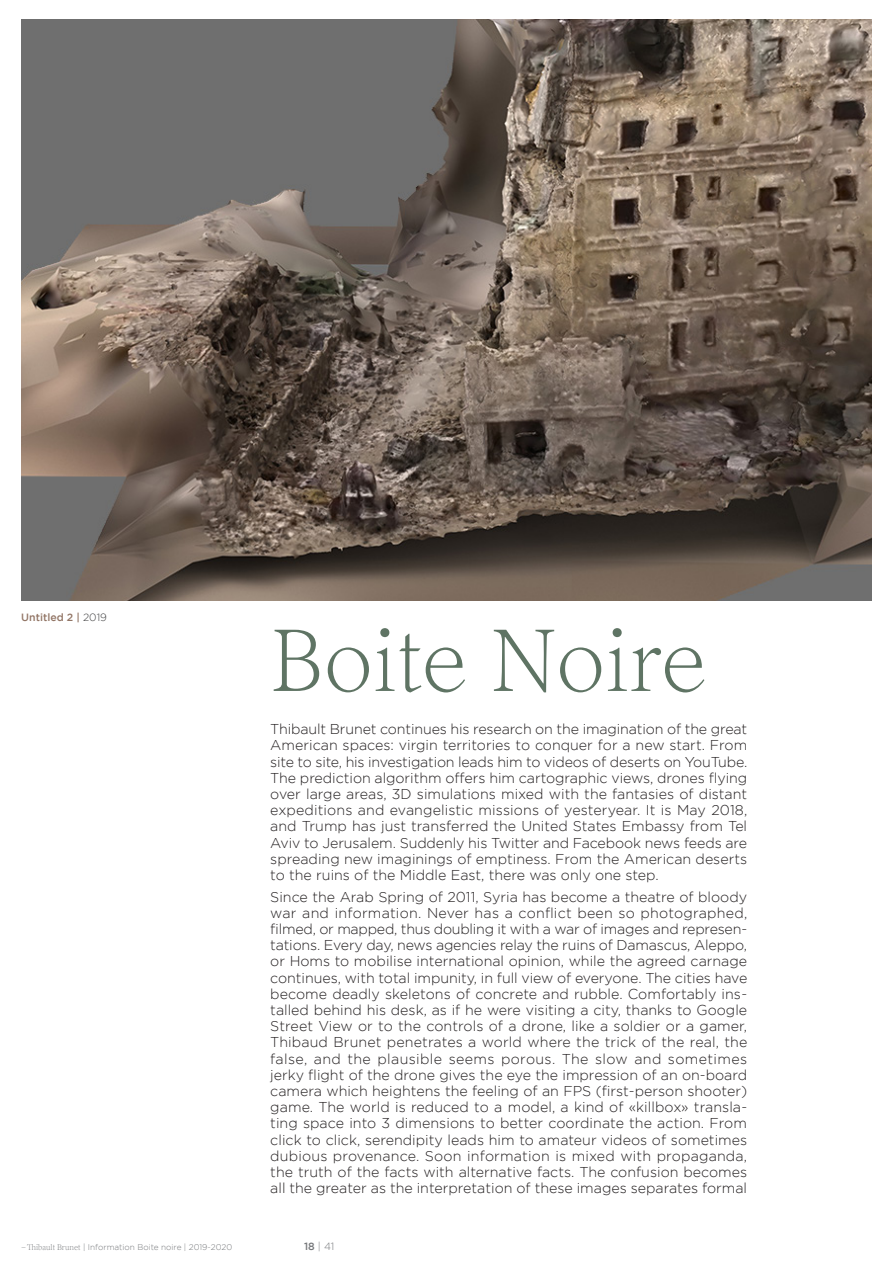
<style>
.page{position:relative;width:893px;height:1263px;background:#fff}
.page>*{position:absolute;margin:0;border:0;box-sizing:border-box;transform-origin:0 0}
.TITRE_A{font:300 90px "Inferi";color:#5f7464}
.P_txt_courant{font:300 14.25px/16.2px "Gotham";color:#231f20;text-align:justify}
.Légende_img{font:500 10.5px "Gotham";color:#927565}
.Folio{font:300 10.5px "Gotham";color:#76787b}
.Folio-2{font:300 8.25px "Gotham";color:#76787b}
.s1{font-weight:300;color:#3e3e3f}
.s2{font-family:"Inferi"}
.s3{font-weight:500}
</style>
<div class="page">
<img style="left:21px;top:20px;width:851px;height:581px">
<p class="Légende_img" style="left:21px;top:611px;width:87px">Untitled 2 | <span class="s1">2019</span></p>
<p class="TITRE_A" style="left:270px;top:607px;width:438px">Boite Noire</p>
<p class="P_txt_courant" style="left:270px;top:721px;width:478px">Thibault Brunet continues his research on the imagination of the great American spaces: virgin territories to conquer for a new start. From site to site, his investigation leads him to videos of deserts on YouTube.<br>The prediction algorithm offers him cartographic views, drones flying over large areas, 3D simulations mixed with the fantasies of distant expeditions and evangelistic missions of yesteryear. It is May 2018, and Trump has just transferred the United States Embassy from Tel Aviv to Jerusalem. Suddenly his Twitter and Facebook news feeds are spreading new imaginings of emptiness. From the American deserts to the ruins of the Middle East, there was only one step.</p>
<p class="P_txt_courant" style="left:270px;top:888px;width:479px">Since the Arab Spring of 2011, Syria has become a theatre of bloody war and information. Never has a conflict been so photographed, filmed, or mapped, thus doubling it with a war of images and represen&shy;tations. Every day, news agencies relay the ruins of Damascus, Aleppo, or Homs to mobilise international opinion, while the agreed carnage continues, with total impunity, in full view of everyone. The cities have become deadly skeletons of concrete and rubble. Comfortably ins&shy;talled behind his desk, as if he were visiting a city, thanks to Google Street View or to the controls of a drone, like a soldier or a gamer, Thibaud Brunet penetrates a world where the trick of the real, the false, and the plausible seems porous. The slow and sometimes jerky flight of the drone gives the eye the impression of an on-board camera which heightens the feeling of an FPS (first-person shooter) game. The world is reduced to a model, a kind of «killbox» transla&shy;ting space into 3 dimensions to better coordinate the action. From click to click, serendipity leads him to amateur videos of sometimes dubious provenance. Soon information is mixed with propaganda, the truth of the facts with alternative facts. The confusion becomes all the greater as the interpretation of these images separates formal</p>
<p class="Folio-2" style="left:21px;top:1242px;width:213px"><span class="s2">–Thibault Brunet</span> | Information Boite noire | 2019-2020</p>
<p class="Folio" style="left:304px;top:1240px;width:32px"><span class="s3">18</span> | 41</p>
</div>
